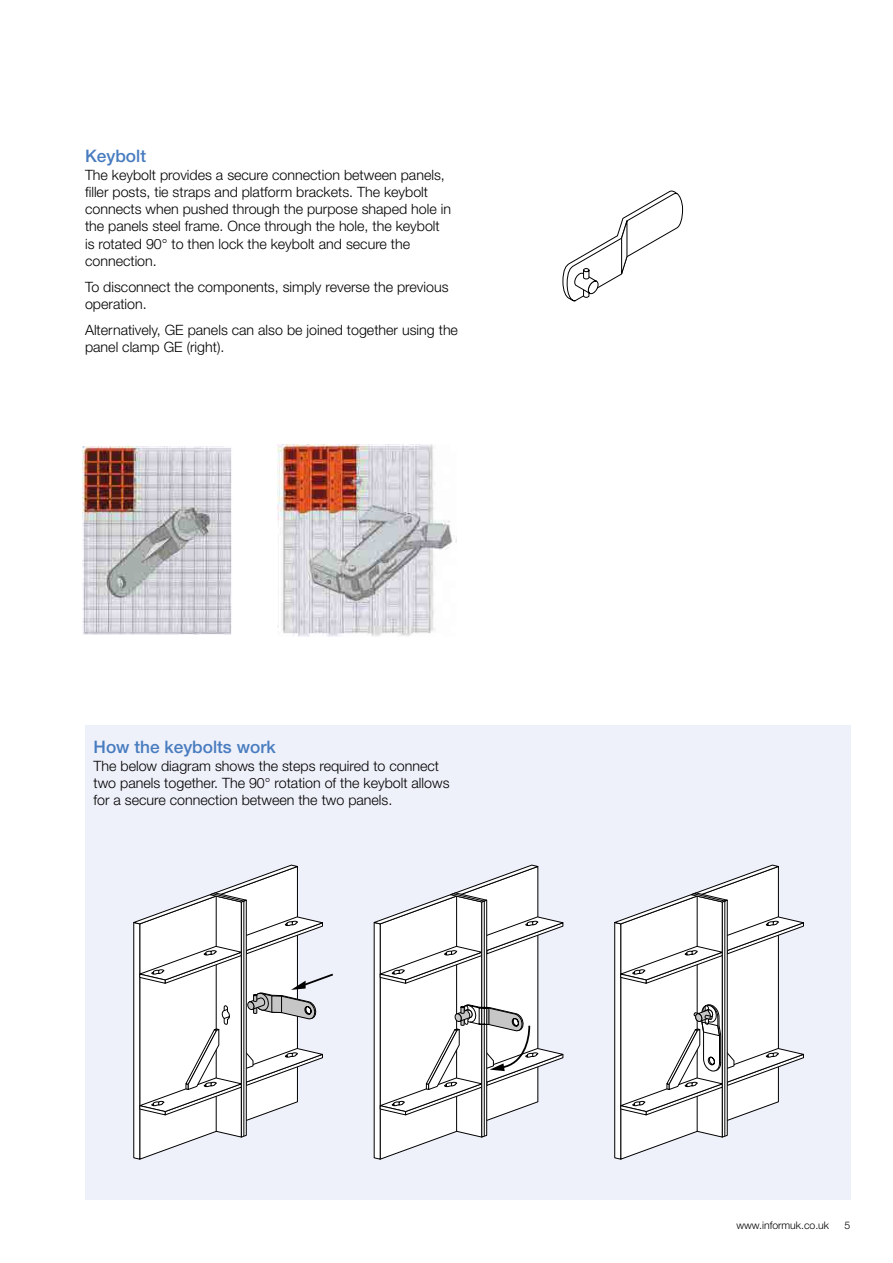
<style>
.page{position:relative;width:893px;height:1263px;background:#fff}
.page>*{position:absolute;margin:0;border:0;box-sizing:border-box;transform-origin:0 0}
.t1{font:500 17.25px "Helvetica Neue";color:#487cbf}
.t2{font:300 14.25px/17.2px "Helvetica Neue";color:#000}
.t3{font:300 10.5px "Helvetica Neue";color:#000}
</style>
<div class="page">
<div style="left:85px;top:725px;width:765px;height:474px;background:#eff1fa"></div>
<img style="left:82px;top:446px;width:150px;height:188px">
<img style="left:277px;top:445px;width:180px;height:191px">
<svg style="left:373px;top:864px;width:191px;height:295px"></svg>
<svg style="left:614px;top:864px;width:190px;height:295px"></svg>
<svg style="left:134px;top:864px;width:199px;height:295px"></svg>
<svg style="left:562px;top:191px;width:121px;height:111px"></svg>
<p class="t1" style="left:85px;top:146px;width:63px">Keybolt</p>
<p class="t2" style="left:85px;top:165px;width:368px">The keybolt provides a secure connection between panels, filler posts, tie straps and platform brackets. The keybolt connects when pushed through the purpose shaped hole in the panels steel frame. Once through the hole, the keybolt is rotated 90° to then lock the keybolt and secure the connection.</p>
<p class="t2" style="left:85px;top:278px;width:365px">To disconnect the components, simply reverse the previous operation.</p>
<p class="t2" style="left:85px;top:321px;width:374px">Alternatively, GE panels can also be joined together using the panel clamp GE (right).</p>
<p class="t1" style="left:94px;top:737px;width:184px">How the keybolts work</p>
<p class="t2" style="left:94px;top:757px;width:358px">The below diagram shows the steps required to connect two panels together. The 90° rotation of the keybolt allows for a secure connection between the two panels.</p>
<p class="t3" style="left:736px;top:1218px;width:94px">www.informuk.co.uk</p>
<p class="t3" style="left:845px;top:1218px;width:7px">5</p>
</div>
